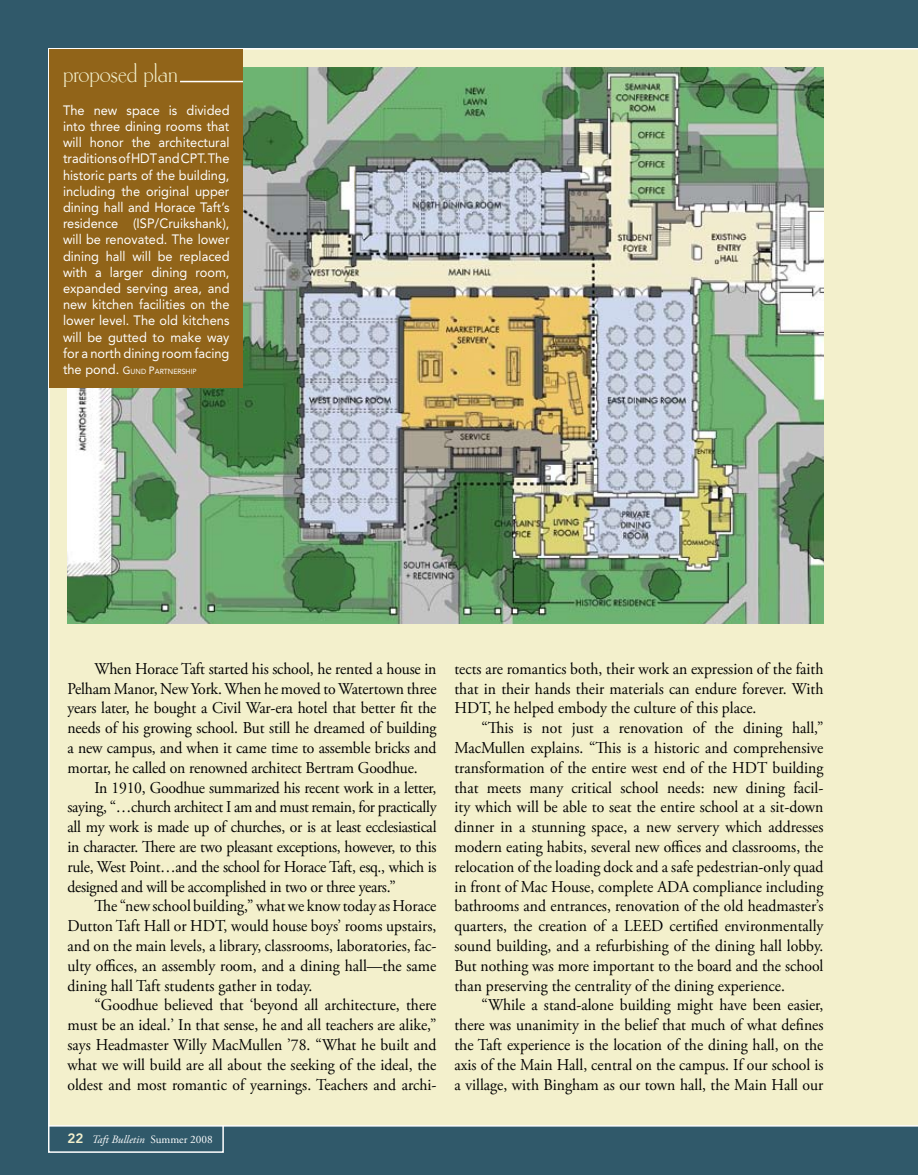
<style>
.page{position:relative;width:918px;height:1175px;background:#fff}
.page>*{position:absolute;margin:0;border:0;box-sizing:border-box;transform-origin:0 0}
.t1{font:28.5px "Carlton Let Plain";color:#f3f0cc;scale:.95 1}
.t2{font:16.5px/19.8px "Adobe Garamond Pro";color:#000;text-align:justify;scale:.95 1}
.t3{font:13.5px/16.2px "Avenir";color:#fff;text-align:justify;scale:.95 1}
.t4{font:italic 11.25px "Adobe Garamond Pro";color:#fff}
.t5{font:7.35px "Avenir";color:#fff;scale:.95 1}
.s1{font-size:13.5px}
.s2{font-size:10.5px}
.s3{font-family:"Avenir";font-weight:800;font-style:normal;font-size:13.5px;color:#f3f0cc}
.s4{font-style:normal}
</style>
<div class="page">
<div style="left:0;top:0;width:918px;height:1174px;background:#30596a"></div>
<svg style="left:48px;top:1127px;width:176px;height:26px"></svg>
<div style="left:48px;top:48px;width:870px;height:1079px;background:#f3f0cc"></div>
<img style="left:68px;top:68px;width:756px;height:555px">
<div style="left:50px;top:49px;width:193px;height:338px;background:#916419"></div>
<hr style="left:180px;top:81px;width:63px;height:1px;background:#fff">
<h1 class="t1" style="left:63px;top:59px;width:123px">proposed plan</h1>
<p class="t3" style="left:63px;top:102px;width:177px">The new space is divided into three dining rooms that will honor the architectural traditions of HDT and CPT. The historic parts of the building, including the original upper dining hall and Horace Taft’s residence (ISP/Cruikshank), will be renovated. The lower dining hall will be replaced with a larger dining room, expanded serving area, and new kitchen facilities on the lower level. The old kitchens will be gutted to make way for a north dining room facing</p>
<p class="t5" style="left:63px;top:367px;width:141px"><span class="s1">the pond.</span> <span class="s2">G</span>UND <span class="s2">P</span>ARTNERSHIP</p>
<p class="t2" style="left:68px;top:659px;width:390px;text-indent:27px">When Horace Taft started his school, he rented a house in Pelham Manor, New York. When he moved to Watertown three years later, he bought a Civil War-era hotel that better fit the needs of his growing school. But still he dreamed of building a new campus, and when it came time to assemble bricks and mortar, he called on renowned architect Bertram Goodhue.</p>
<p class="t2" style="left:68px;top:778px;width:390px;text-indent:27px">In 1910, Goodhue summarized his recent work in a letter, saying, “…church architect I am and must remain, for practically all my work is made up of churches, or is at least ecclesiastical in character. There are two pleasant exceptions, however, to this rule, West Point…and the school for Horace Taft, esq., which is designed and will be accomplished in two or three years.”</p>
<p class="t2" style="left:68px;top:897px;width:390px;text-indent:27px">The “new school building,” what we know today as Horace Dutton Taft Hall or HDT, would house boys’ rooms upstairs, and on the main levels, a library, classrooms, laboratories, fac&shy;ulty offices, an assembly room, and a dining hall—the same dining hall Taft students gather in today.</p>
<p class="t2" style="left:68px;top:996px;width:390px;text-indent:27px">“Goodhue believed that ‘beyond all architecture, there must be an ideal.’ In that sense, he and all teachers are alike,” says Headmaster Willy MacMullen ’78. “What he built and what we will build are all about the seeking of the ideal, the oldest and most romantic of yearnings. Teachers and archi-</p>
<p class="t4" style="left:68px;top:1133px;width:147px"><span class="s3">22</span> Taft Bulletin <span class="s4">Summer 2008</span></p>
<p class="t2" style="left:455px;top:659px;width:390px">tects are romantics both, their work an expression of the faith that in their hands their materials can endure forever. With HDT, he helped embody the culture of this place.</p>
<p class="t2" style="left:455px;top:718px;width:390px;text-indent:27px">“This is not just a renovation of the dining hall,” MacMullen explains. “This is a historic and comprehensive transformation of the entire west end of the HDT building that meets many critical school needs: new dining facil&shy;ity which will be able to seat the entire school at a sit-down dinner in a stunning space, a new servery which addresses modern eating habits, several new offices and classrooms, the relocation of the loading dock and a safe pedestrian-only quad in front of Mac House, complete ADA compliance including bathrooms and entrances, renovation of the old headmaster’s quarters, the creation of a LEED certified environmentally sound building, and a refurbishing of the dining hall lobby.<br>But nothing was more important to the board and the school than preserving the centrality of the dining experience.</p>
<p class="t2" style="left:455px;top:996px;width:390px;text-indent:27px">“While a stand-alone building might have been easier, there was unanimity in the belief that much of what defines the Taft experience is the location of the dining hall, on the axis of the Main Hall, central on the campus. If our school is a village, with Bingham as our town hall, the Main Hall our</p>
</div>
